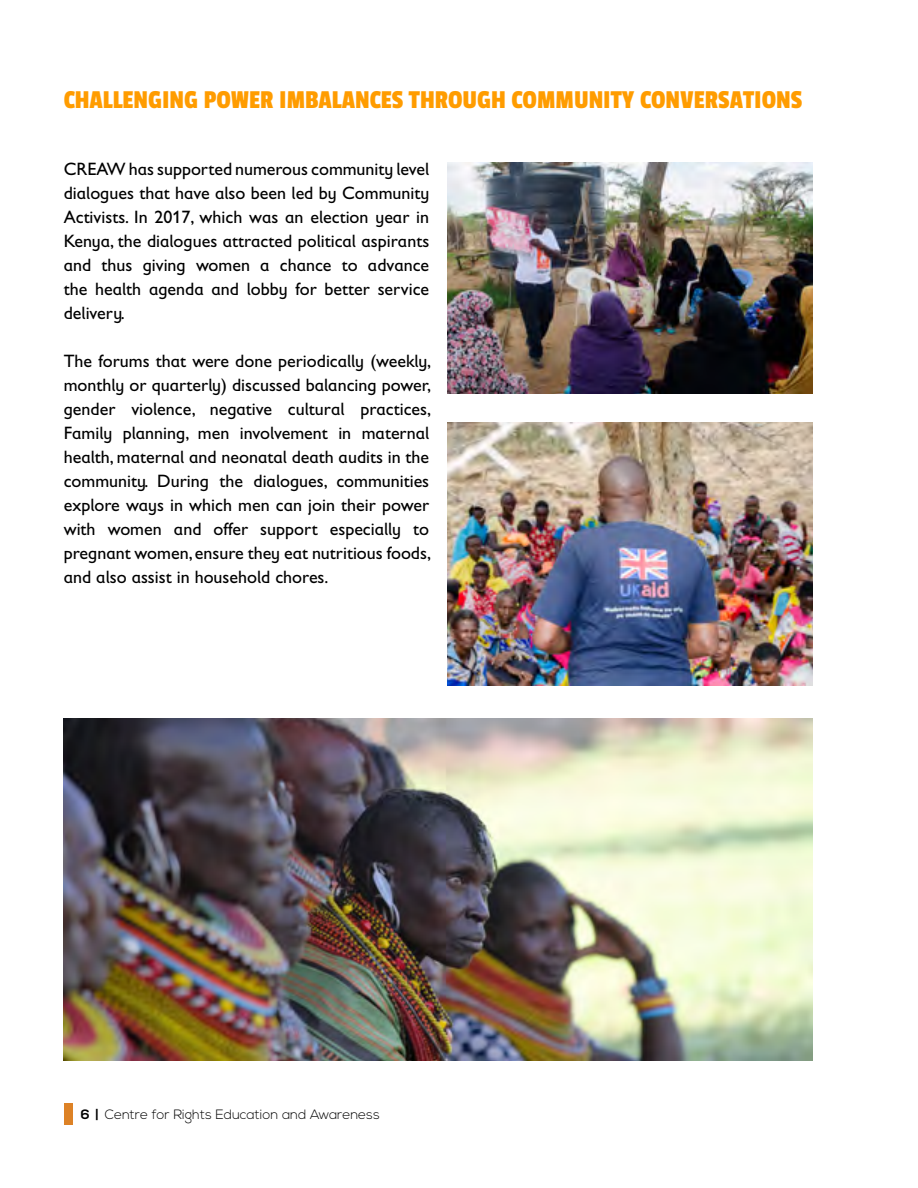
<style>
.page{position:relative;width:918px;height:1188px;background:#fff}
.page>*{position:absolute;margin:0;border:0;box-sizing:border-box;transform-origin:0 0}
.t1{font:27px "Passion One";color:#ff9c00}
.t2{font:18px/24px "Gill Sans Infant Std";color:#000;text-align:justify}
.t3{font:300 13.5px "Nexa";color:#000}
.s1{font-weight:700}
</style>
<div class="page">
<div style="left:64px;top:1103px;width:8px;height:21px;background:#dd8226"></div>
<img style="left:447px;top:422px;width:366px;height:263px">
<img style="left:447px;top:163px;width:366px;height:230px">
<img style="left:64px;top:719px;width:749px;height:341px">
<h1 class="t1" style="left:64px;top:85px;width:740px">CHALLENGING POWER IMBALANCES THROUGH COMMUNITY CONVERSATIONS</h1>
<p class="t2" style="left:64px;top:157px;width:367px">CREAW has supported numerous community level dialogues that have also been led by Community Activists. In 2017, which was an election year in Kenya, the dialogues attracted political aspirants and thus giving women a chance to advance the health agenda and lobby for better service delivery.</p>
<p class="t2" style="left:64px;top:349px;width:369px">The forums that were done periodically (weekly, monthly or quarterly) discussed balancing power, gender violence, negative cultural practices, Family planning, men involvement in maternal health, maternal and neonatal death audits in the community. During the dialogues, communities explore ways in which men can join their power with women and offer support especially to pregnant women, ensure they eat nutritious foods, and also assist in household chores.</p>
<p class="t3" style="left:81px;top:1106px;width:301px"><span class="s1">6 |</span> Centre for Rights Education and Awareness</p>
</div>
